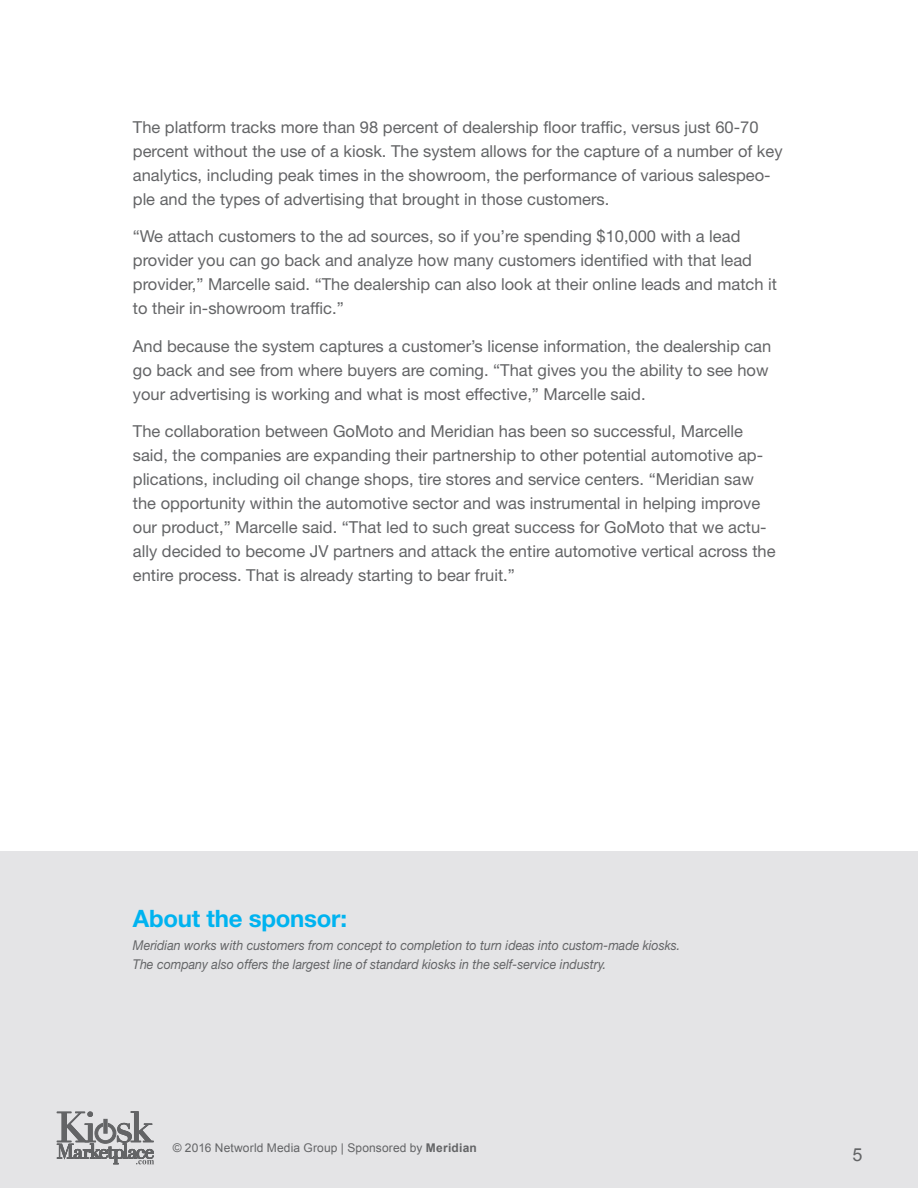
<style>
.page{position:relative;width:918px;height:1188px;background:#fff}
.page>*{position:absolute;margin:0;border:0;box-sizing:border-box;transform-origin:0 0}
.t1{font:700 24px "Helvetica Neue LT Std";letter-spacing:-.01em;color:#00b3f0}
.t2{font:18px "Arial";color:#636466}
.t3{font:16.5px/24px "Helvetica Neue LT Std";color:#636466}
.t4{font:italic 13.5px/19.5px "Helvetica Neue LT Std";color:#636466;scale:.92 1}
.t5{font:12px "Arial";letter-spacing:.015em;color:#636466}
.s1{font-weight:700}
</style>
<div class="page">
<div style="left:0;top:1099px;width:918px;height:89px;background:#e4e4e6"></div>
<svg style="left:56px;top:1111px;width:98px;height:54px"></svg>
<div style="left:0;top:851px;width:918px;height:254px;background:#e4e4e6"></div>
<p class="t3" style="left:133px;top:115px;width:651px">The platform tracks more than 98 percent of dealership floor traffic, versus just 60-70 percent without the use of a kiosk. The system allows for the capture of a number of key analytics, including peak times in the showroom, the performance of various salespeo&shy;ple and the types of advertising that brought in those customers.</p>
<p class="t3" style="left:133px;top:224px;width:646px">“We attach customers to the ad sources, so if you’re spending $10,000 with a lead provider you can go back and analyze how many customers identified with that lead provider,” Marcelle said. “The dealership can also look at their online leads and match it to their in-showroom traffic.”</p>
<p class="t3" style="left:133px;top:334px;width:640px">And because the system captures a customer’s license information, the dealership can go back and see from where buyers are coming. “That gives you the ability to see how your advertising is working and what is most effective,” Marcelle said.</p>
<p class="t3" style="left:133px;top:419px;width:644px">The collaboration between GoMoto and Meridian has been so successful, Marcelle said, the companies are expanding their partnership to other potential automotive ap&shy;plications, including oil change shops, tire stores and service centers. “Meridian saw the opportunity within the automotive sector and was instrumental in helping improve our product,” Marcelle said. “That led to such great success for GoMoto that we actu&shy;ally decided to become JV partners and attack the entire automotive vertical across the entire process. That is already starting to bear fruit.”</p>
<h1 class="t1" style="left:133px;top:903px;width:216px">About the sponsor:</h1>
<p class="t4" style="left:133px;top:935px;width:596px">Meridian works with customers from concept to completion to turn ideas into custom-made kiosks.<br>The company also offers the largest line of standard kiosks in the self-service industry.</p>
<p class="t5" style="left:173px;top:1140px;width:306px">© 2016 Networld Media Group | Sponsored by <span class="s1">Meridian</span></p>
<p class="t2" style="left:852px;top:1143px;width:12px">5</p>
</div>
